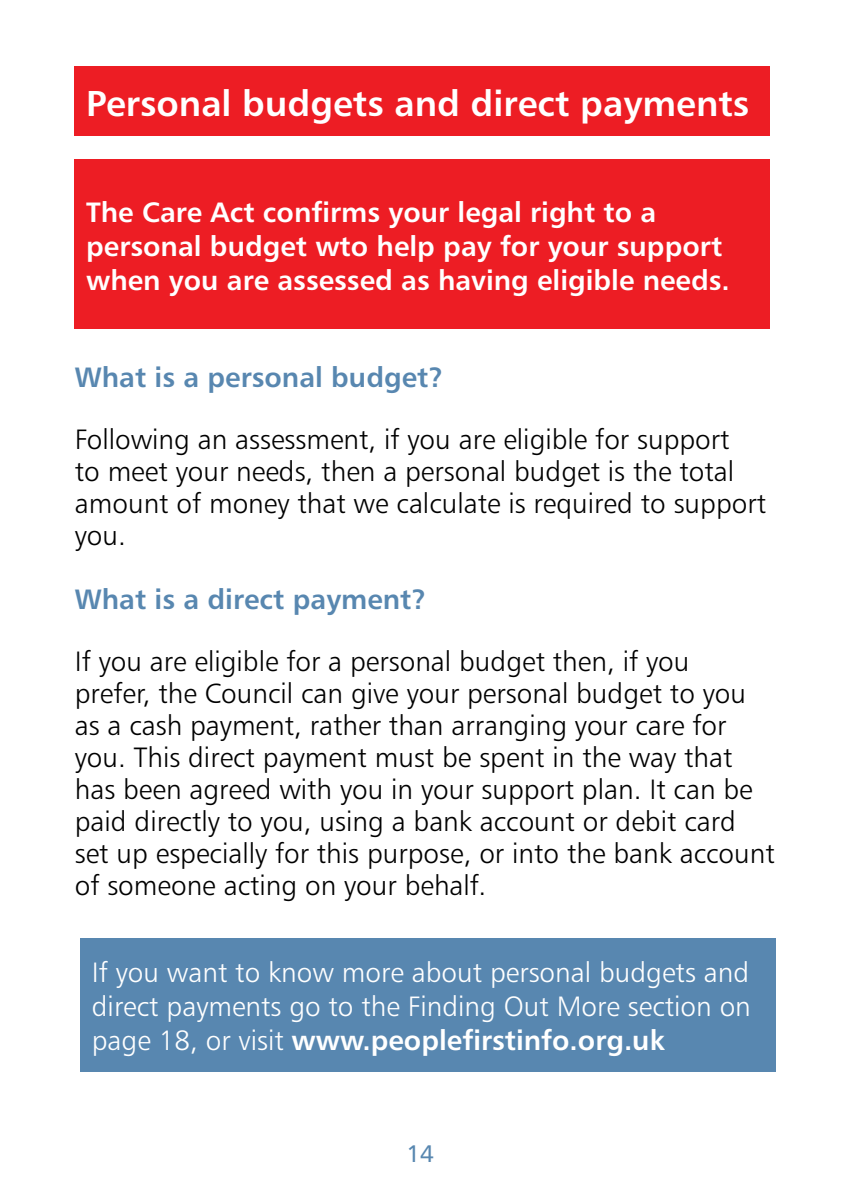
<style>
.page{position:relative;width:842px;height:1191px;background:#fff}
.page>*{position:absolute;margin:0;border:0;box-sizing:border-box;transform-origin:0 0}
.t1{font:36px "Humanist 777 BT Bold B";color:#fff}
.t2{font:28px/32px "Humanist 777 BT Light B";color:#000}
.t3{font:28px/34px "Humanist 777 BT Bold B";color:#fff}
.t4{font:28px/34px "Humanist 777 BT Light B";color:#fff}
.t5{font:28px "Humanist 777 BT Bold B";color:#5887b0}
.t6{font:24px "Humanist 777 BT Roman B";color:#5887b0}
.s1{font-family:"Humanist 777 BT Light B"}
</style>
<div class="page">
<div style="left:75px;top:160px;width:695px;height:169px;background:#ed1d24"></div>
<div style="left:75px;top:66px;width:695px;height:70px;background:#ed1d24"></div>
<div style="left:81px;top:938px;width:695px;height:133px;background:#5887b0"></div>
<p class="t1" style="left:86px;top:80px;width:665px">Personal budgets and direct payments</p>
<p class="t3" style="left:86px;top:194px;width:645px">The Care Act confirms your legal right to a personal budget wto help pay for your support when you are assessed as having eligible needs.</p>
<p class="t5" style="left:75px;top:360px;width:370px">What is a personal budget?</p>
<p class="t2" style="left:75px;top:423px;width:693px">Following an assessment, if you are eligible for support<br>to meet your needs, then a personal budget is the total amount of money that we calculate is required to support you.</p>
<p class="t5" style="left:75px;top:582px;width:353px">What is a direct payment?</p>
<p class="t2" style="left:75px;top:645px;width:701px">If you are eligible for a personal budget then, if you<br>prefer, the Council can give your personal budget to you as a cash payment, rather than arranging your care for you. This direct payment must be spent in the way that has been agreed with you in your support plan. It can be paid directly to you, using a bank account or debit card set up especially for this purpose, or into the bank account of someone acting on your behalf.</p>
<p class="t4" style="left:92px;top:954px;width:661px">If you want to know more about personal budgets and direct payments go to the Finding Out More section on</p>
<p class="t3" style="left:92px;top:1022px;width:575px"><span class="s1">page 18, or visit</span> www.peoplefirstinfo.org.uk</p>
<p class="t6" style="left:406px;top:1138px;width:29px">14</p>
</div>
